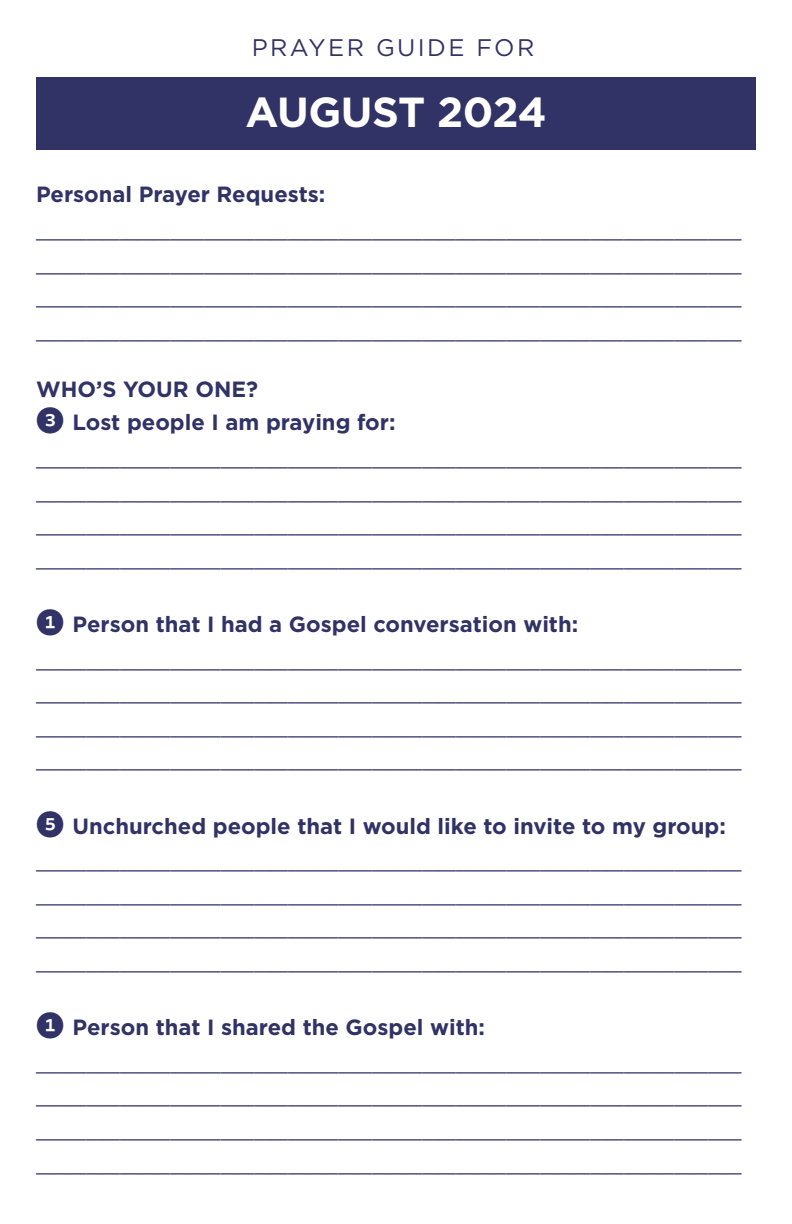
<style>
.page{position:relative;width:792px;height:1224px;background:#fff}
.page>*{position:absolute;margin:0;border:0;box-sizing:border-box;transform-origin:0 0}
.t1{font:700 42px "Gotham";letter-spacing:-.015em;color:#fff}
.t2{font:300 28px/33.6px "Gotham";color:#313265;text-align:justify}
.t3{font:24px "Gotham";letter-spacing:.1em;color:#313265}
.t4{font:700 22px/33.6px "Gotham";color:#313265}
.s1{font-family:"Whitney Index Black Round Bd";font-weight:400;font-size:28px}
</style>
<div class="page">
<div style="left:36px;top:78px;width:720px;height:72px;background:#313265"></div>
<p class="t3" style="left:252px;top:32px;width:284px">PRAYER GUIDE FOR</p>
<h1 class="t1" style="left:245px;top:84px;width:303px">AUGUST 2024</h1>
<p class="t4" style="left:36px;top:178px;width:291px">Personal Prayer Requests:</p>
<p class="t2" style="left:36px;top:209px;width:707px">__________________________________________ __________________________________________ __________________________________________ __________________________________________</p>
<p class="t4" style="left:36px;top:372px;width:361px">WHO’S YOUR ONE?<br><span class="s1">3</span> Lost people I am praying for:</p>
<p class="t2" style="left:36px;top:437px;width:707px">__________________________________________ __________________________________________ __________________________________________ __________________________________________</p>
<p class="t4" style="left:36px;top:607px;width:544px"><span class="s1">1</span> Person that I had a Gospel conversation with:</p>
<p class="t2" style="left:36px;top:638px;width:707px">__________________________________________ __________________________________________ __________________________________________ __________________________________________</p>
<p class="t4" style="left:36px;top:809px;width:691px"><span class="s1">5</span> Unchurched people that I would like to invite to my group:</p>
<p class="t2" style="left:36px;top:840px;width:707px">__________________________________________ __________________________________________ __________________________________________ __________________________________________</p>
<p class="t4" style="left:36px;top:1010px;width:451px"><span class="s1">1</span> Person that I shared the Gospel with:</p>
<p class="t2" style="left:36px;top:1041px;width:707px">__________________________________________ __________________________________________ __________________________________________ __________________________________________</p>
</div>
